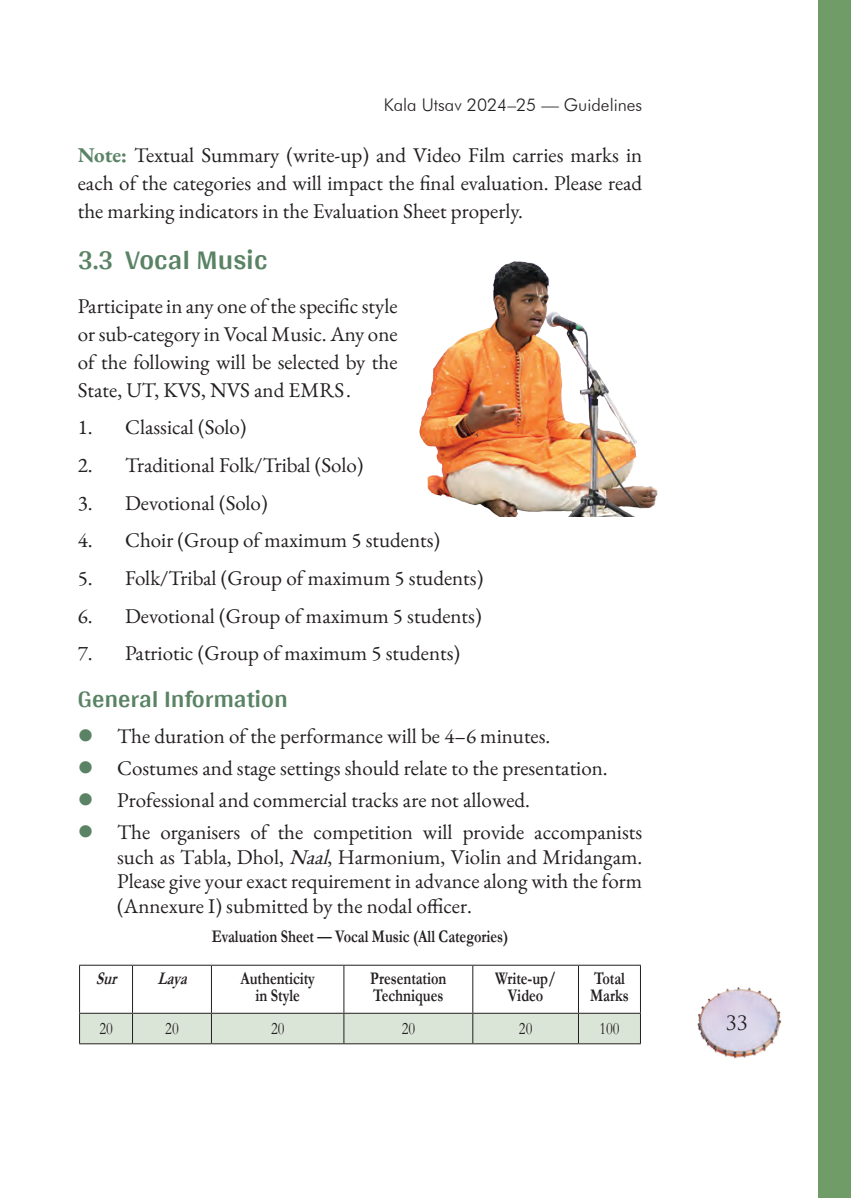
<style>
.page{position:relative;width:851px;height:1198px;background:#fff}
.page>*{position:absolute;margin:0;border:0;box-sizing:border-box;transform-origin:0 0}
.t1{font:700 28px "Arya";color:#598364}
.t2{font:700 24.5px "Arya";color:#598364}
.t3{font:21px/28px "EB Garamond";color:#231f20;text-align:justify}
.t4{font:19.25px "Trajan Pro";color:#231f20}
.t5{font:700 17.85px/17.5px "Garamond";color:#231f20;text-align:center;scale:.8 1}
.t6{font:17.85px "Garamond";color:#231f20;scale:.8 1}
.t7{font:italic 700 17.85px "Garamond";color:#231f20;scale:.8 1}
.t8{font:300 17.5px "Futura BT";color:#231f20}
.s1{color:#598364}
.s2{font-style:italic}
</style>
<div class="page">
<div style="left:817px;top:0;width:33px;height:1198px;background:#709d67"></div>
<img style="left:697px;top:987px;width:85px;height:72px">
<hr style="left:79px;top:965px;width:53px;height:1px;background:#231f20">
<hr style="left:79px;top:966px;width:1px;height:47px;background:#231f20">
<hr style="left:132px;top:965px;width:79px;height:1px;background:#231f20">
<hr style="left:132px;top:966px;width:1px;height:47px;background:#231f20">
<hr style="left:211px;top:965px;width:133px;height:1px;background:#231f20">
<hr style="left:211px;top:966px;width:1px;height:47px;background:#231f20">
<hr style="left:344px;top:965px;width:128px;height:1px;background:#231f20">
<hr style="left:343px;top:966px;width:1px;height:47px;background:#231f20">
<hr style="left:472px;top:965px;width:106px;height:1px;background:#231f20">
<hr style="left:472px;top:966px;width:1px;height:47px;background:#231f20">
<hr style="left:578px;top:965px;width:62px;height:1px;background:#231f20">
<hr style="left:577px;top:966px;width:1px;height:47px;background:#231f20">
<hr style="left:639px;top:966px;width:1px;height:47px;background:#231f20">
<div style="left:79px;top:1013px;width:561px;height:30px;background:#dbe5d7"></div>
<hr style="left:79px;top:1043px;width:53px;height:1px;background:#231f20">
<hr style="left:132px;top:1043px;width:79px;height:1px;background:#231f20">
<hr style="left:211px;top:1043px;width:133px;height:1px;background:#231f20">
<hr style="left:344px;top:1043px;width:128px;height:1px;background:#231f20">
<hr style="left:472px;top:1043px;width:106px;height:1px;background:#231f20">
<hr style="left:578px;top:1043px;width:62px;height:1px;background:#231f20">
<img style="left:419px;top:261px;width:239px;height:255px">
<p class="t8" style="left:383px;top:95px;width:260px">Kala Utsav 2024–25 — Guidelines</p>
<p class="t3" style="left:78px;top:141px;width:565px"><span class="s1">Note:</span> Textual Summary (write-up) and Video Film carries marks in each of the categories and will impact the final evaluation. Please read the marking indicators in the Evaluation Sheet properly.</p>
<h1 class="t1" style="left:78px;top:243px;width:191px">3.3 Vocal Music</h1>
<p class="t3" style="left:78px;top:292px;width:321px">Participate in any one of the specific style or sub-category in Vocal Music. Any one of the following will be selected by the State, UT, KVS, NVS and EMRS .</p>
<p class="t3" style="left:78px;top:413px;width:170px">1. Classical (Solo)</p>
<p class="t3" style="left:78px;top:451px;width:287px">2. Traditional Folk/Tribal (Solo)</p>
<p class="t3" style="left:78px;top:489px;width:191px">3. Devotional (Solo)</p>
<p class="t3" style="left:78px;top:526px;width:363px">4. Choir (Group of maximum 5 students)</p>
<p class="t3" style="left:78px;top:564px;width:407px">5. Folk/Tribal (Group of maximum 5 students)</p>
<p class="t3" style="left:78px;top:602px;width:405px">6. Devotional (Group of maximum 5 students)</p>
<p class="t3" style="left:78px;top:639px;width:384px">7. Patriotic (Group of maximum 5 students)</p>
<p class="t2" style="left:78px;top:684px;width:211px">General Information</p>
<p class="t3" style="left:117px;top:720px;width:526px;line-height:32px;text-align:left">The duration of the performance will be 4–6 minutes.<br>Costumes and stage settings should relate to the presentation.<br>Professional and commercial tracks are not allowed.<br>The organisers of the competition will provide accompanists</p>
<p class="t3" style="left:117px;top:845px;width:526px;line-height:24.5px">such as Tabla, Dhol, <span class="s2">Naal</span>, Harmonium, Violin and Mridangam.<br>Please give your exact requirement in advance along with the form (Annexure I) submitted by the nodal officer.</p>
<p class="t5" style="left:212px;top:928px;width:372px">Evaluation Sheet — Vocal Music (All Categories)</p>
<p class="t7" style="left:96px;top:966px;width:35px">Sur</p>
<p class="t7" style="left:157px;top:966px;width:46px">Laya</p>
<p class="t5" style="left:240px;top:969px;width:95px">Authenticity in Style</p>
<p class="t5" style="left:370px;top:969px;width:97px;text-align:left">Presentation<br>Techniques</p>
<p class="t5" style="left:495px;top:969px;width:77px">Write-up/<br>Video</p>
<p class="t5" style="left:590px;top:969px;width:50px;text-align:left">Total<br>Marks</p>
<p class="t6" style="left:99px;top:1017px;width:18px">20</p>
<p class="t6" style="left:165px;top:1017px;width:18px">20</p>
<p class="t6" style="left:271px;top:1017px;width:18px">20</p>
<p class="t6" style="left:401px;top:1017px;width:18px">20</p>
<p class="t6" style="left:518px;top:1017px;width:18px">20</p>
<p class="t6" style="left:599px;top:1017px;width:27px">100</p>
<p class="t4" style="left:725px;top:1011px;width:23px">33</p>
</div>
